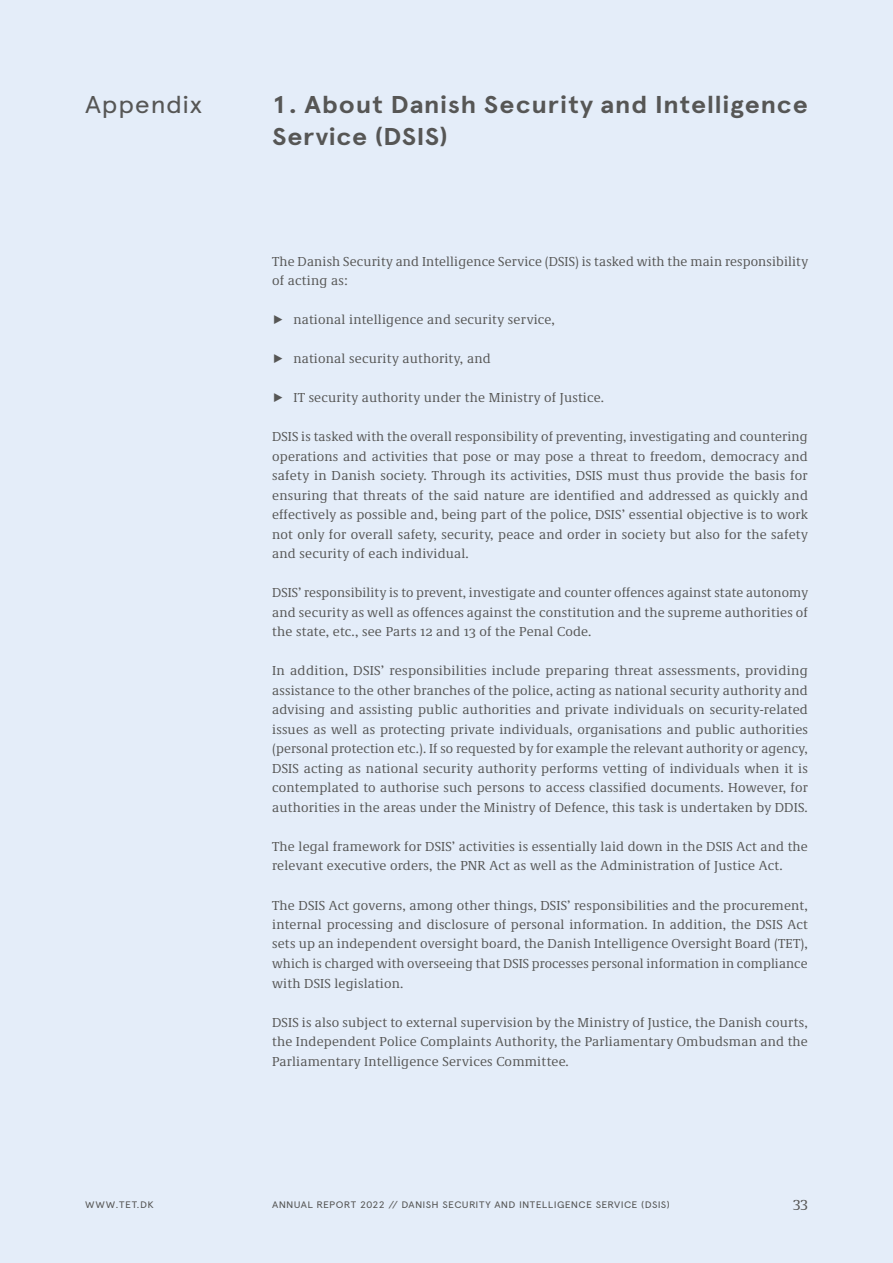
<style>
.page{position:relative;width:893px;height:1263px;background:#e4edf9}
.page>*{position:absolute;margin:0;border:0;box-sizing:border-box;transform-origin:0 0}
.t1{font:24.3px/32.4px "Apercu Bold 2";letter-spacing:.025em;color:#565655;scale:1.11 1}
.t2{font:24.3px "Apercu 2";letter-spacing:.015em;color:#565655;scale:1.11 1}
.t3{font:15px "Demos Next Pro";color:#565655}
.t4{font:13.5px/19.5px "Demos Next Pro";letter-spacing:.015em;color:#565655;text-align:justify}
.t5{font:9.45px "Apercu 10";letter-spacing:.03em;color:#565655;scale:1.11 1}
</style>
<div class="page">
<h1 class="t2" style="left:85px;top:90px;width:107px">Appendix</h1>
<h1 class="t1" style="left:272px;top:88px;width:484px">1. About Danish Security and Intelligence<br>Service (DSIS)</h1>
<p class="t4" style="left:272px;top:251px;width:537px">The Danish Security and Intelligence Service (DSIS) is tasked with the main responsibility of acting as:</p>
<p class="t4" style="left:293px;top:309px;width:263px">national intelligence and security service,</p>
<p class="t4" style="left:293px;top:348px;width:199px">national security authority, and</p>
<p class="t4" style="left:293px;top:387px;width:312px">IT security authority under the Ministry of Justice.</p>
<p class="t4" style="left:272px;top:426px;width:537px">DSIS is tasked with the overall responsibility of preventing, investigating and countering operations and activities that pose or may pose a threat to freedom, democracy and safety in Danish society. Through its activities, DSIS must thus provide the basis for ensuring that threats of the said nature are identified and addressed as quickly and effectively as possible and, being part of the police, DSIS’ essential objective is to work not only for overall safety, security, peace and order in society but also for the safety and security of each individual.</p>
<p class="t4" style="left:272px;top:582px;width:537px">DSIS’ responsibility is to prevent, investigate and counter offences against state autonomy and security as well as offences against the constitution and the supreme authorities of the state, etc., see Parts 12 and 13 of the Penal Code.</p>
<p class="t4" style="left:272px;top:660px;width:537px">In addition, DSIS’ responsibilities include preparing threat assessments, providing assistance to the other branches of the police, acting as national security authority and advising and assisting public authorities and private individuals on security-related issues as well as protecting private individuals, organisations and public authorities (personal protection etc.). If so requested by for example the relevant authority or agency, DSIS acting as national security authority performs vetting of individuals when it is contemplated to authorise such persons to access classified documents. However, for authorities in the areas under the Ministry of Defence, this task is undertaken by DDIS.</p>
<p class="t4" style="left:272px;top:836px;width:537px">The legal framework for DSIS’ activities is essentially laid down in the DSIS Act and the relevant executive orders, the PNR Act as well as the Administration of Justice Act.</p>
<p class="t4" style="left:272px;top:894px;width:537px">The DSIS Act governs, among other things, DSIS’ responsibilities and the procurement, internal processing and disclosure of personal information. In addition, the DSIS Act sets up an independent oversight board, the Danish Intelligence Oversight Board (TET), which is charged with overseeing that DSIS processes personal information in compliance with DSIS legislation.</p>
<p class="t4" style="left:272px;top:1011px;width:537px">DSIS is also subject to external supervision by the Ministry of Justice, the Danish courts, the Independent Police Complaints Authority, the Parliamentary Ombudsman and the Parliamentary Intelligence Services Committee.</p>
<p class="t5" style="left:85px;top:1199px;width:63px">WWW.TET.DK</p>
<p class="t5" style="left:272px;top:1199px;width:360px">ANNUAL REPORT 2022 // DANISH SECURITY AND INTELLIGENCE SERVICE (DSIS)</p>
<p class="t3" style="left:793px;top:1192px;width:16px">33</p>
</div>
